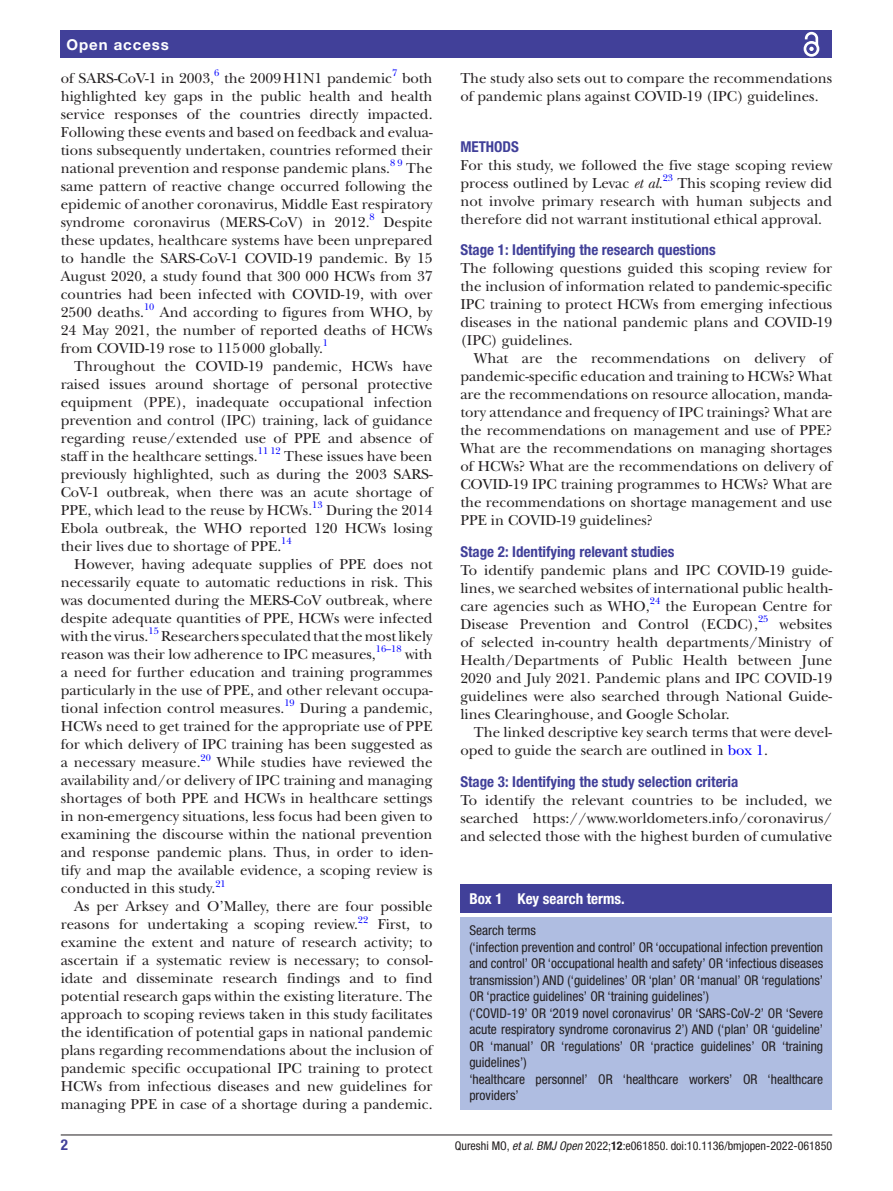
<style>
.page{position:relative;width:893px;height:1191px;background:#fff}
.page>*{position:absolute;margin:0;border:0;box-sizing:border-box;transform-origin:0 0}
.t1{font:15px/18px "New Baskerville";color:#231f20;text-align:justify}
.t2{font:700 condensed 15px "Helvetica Neue LT Std";color:#414099}
.t3{font:700 condensed 15px "Helvetica Neue LT Std";color:#fff}
.t4{font:700 15px "Helvetica Neue LT Std";letter-spacing:.065em;color:#fff}
.t5{font:condensed 13.5px/16.5px "Helvetica Neue LT Std";color:#231f20}
.t6{font:condensed 12px "Helvetica Neue LT Std";color:#231f20}
.t7{font:9.9px "New Baskerville";color:#00f}
.s1{font-style:italic}
.s2{color:#00f}
.s3{font-weight:700}
</style>
<div class="page">
<hr style="left:61px;top:1134px;width:771px;height:1px;background:#231f20">
<div style="left:61px;top:31px;width:771px;height:27px;background:#414099"></div>
<svg style="left:803px;top:31px;width:17px;height:26px"></svg>
<div style="left:460px;top:884px;width:372px;height:28px;background:#414099"></div>
<div style="left:460px;top:916px;width:372px;height:193px;background:#afbde1"></div>
<p class="t4" style="left:66px;top:35px;width:104px">Open access</p>
<p class="t1" style="left:61px;top:69px;width:155px">of SARS-CoV-1 in 2003,</p>
<p class="t7" style="left:214px;top:67px;width:7px">6</p>
<p class="t1" style="left:224px;top:69px;width:170px">the 2009H1N1 pandemic</p>
<p class="t7" style="left:392px;top:67px;width:7px">7</p>
<p class="t1" style="left:61px;top:69px;width:373px;text-indent:341px">both highlighted key gaps in the public health and health service responses of the countries directly impacted.<br>Following these events and based on feedback and evalua&shy;tions subsequently undertaken, countries reformed their national prevention and response pandemic plans.</p>
<p class="t7" style="left:390px;top:157px;width:14px">8 9</p>
<p class="t1" style="left:61px;top:159px;width:373px;text-indent:345px">The same pattern of reactive change occurred following the epidemic of another coronavirus, Middle East respiratory syndrome coronavirus (MERS-CoV) in 2012.</p>
<p class="t7" style="left:370px;top:211px;width:7px">8</p>
<p class="t1" style="left:61px;top:213px;width:373px;text-indent:323px">Despite these updates, healthcare systems have been unprepared to handle the SARS-CoV-1 COVID-19 pandemic. By 15<br>August 2020, a study found that 300 000 HCWs from 37 countries had been infected with COVID-19, with over 2500 deaths.</p>
<p class="t7" style="left:144px;top:301px;width:12px">10</p>
<p class="t1" style="left:61px;top:303px;width:373px;text-indent:99px">And according to figures from WHO, by 24 May 2021, the number of reported deaths of HCWs from COVID-19 rose to 115000 globally.</p>
<p class="t7" style="left:323px;top:337px;width:7px">1</p>
<p class="t1" style="left:61px;top:357px;width:373px;text-indent:14px">Throughout the COVID-19 pandemic, HCWs have raised issues around shortage of personal protective equipment (PPE), inadequate occupational infection prevention and control (IPC) training, lack of guidance regarding reuse/extended use of PPE and absence of staff in the healthcare settings.<sup>11</sup> <sup>12</sup> These issues have been previously highlighted, such as during the 2003 SARS-CoV-1 outbreak, when there was an acute shortage of PPE, which lead to the reuse by HCWs.</p>
<p class="t7" style="left:312px;top:499px;width:12px">13</p>
<p class="t1" style="left:61px;top:501px;width:373px;text-indent:265px">During the 2014<br>Ebola outbreak, the WHO reported 120 HCWs losing their lives due to shortage of PPE.</p>
<p class="t7" style="left:281px;top:535px;width:12px">14</p>
<p class="t1" style="left:61px;top:555px;width:373px;text-indent:14px">However, having adequate supplies of PPE does not necessarily equate to automatic reductions in risk. This was documented during the MERS-CoV outbreak, where despite adequate quantities of PPE, HCWs were infected with the virus.</p>
<p class="t7" style="left:148px;top:625px;width:12px">15</p>
<p class="t1" style="left:61px;top:627px;width:373px;text-indent:100px">Researchers speculated that the most likely reason was their low adherence to IPC measures,</p>
<p class="t7" style="left:376px;top:643px;width:27px">16–18</p>
<p class="t1" style="left:61px;top:645px;width:373px;text-indent:344px">with a need for further education and training programmes particularly in the use of PPE, and other relevant occupa&shy;tional infection control measures.</p>
<p class="t7" style="left:284px;top:697px;width:12px">19</p>
<p class="t1" style="left:61px;top:699px;width:373px;text-indent:239px">During a pandemic, HCWs need to get trained for the appropriate use of PPE for which delivery of IPC training has been suggested as a necessary measure.</p>
<p class="t7" style="left:201px;top:751px;width:12px">20</p>
<p class="t1" style="left:61px;top:753px;width:373px;text-indent:156px">While studies have reviewed the availability and/or delivery of IPC training and managing shortages of both PPE and HCWs in healthcare settings in non-emergency situations, less focus had been given to examining the discourse within the national prevention and response pandemic plans. Thus, in order to iden&shy;tify and map the available evidence, a scoping review is conducted in this study.</p>
<p class="t7" style="left:215px;top:877px;width:12px">21</p>
<p class="t1" style="left:61px;top:897px;width:373px;text-indent:14px">As per Arksey and O’Malley, there are four possible reasons for undertaking a scoping review.</p>
<p class="t7" style="left:358px;top:913px;width:12px">22</p>
<p class="t1" style="left:61px;top:915px;width:373px;text-indent:317px">First, to examine the extent and nature of research activity; to ascertain if a systematic review is necessary; to consol&shy;idate and disseminate research findings and to find potential research gaps within the existing literature. The approach to scoping reviews taken in this study facilitates the identification of potential gaps in national pandemic plans regarding recommendations about the inclusion of pandemic specific occupational IPC training to protect HCWs from infectious diseases and new guidelines for managing PPE in case of a shortage during a pandemic.</p>
<p class="t1" style="left:460px;top:69px;width:373px">The study also sets out to compare the recommendations of pandemic plans against COVID-19 (IPC) guidelines.</p>
<p class="t2" style="left:460px;top:137px;width:60px">METHODS</p>
<p class="t1" style="left:460px;top:156px;width:373px">For this study, we followed the five stage scoping review process outlined by Levac <span class="s1">et al</span>.</p>
<p class="t7" style="left:663px;top:172px;width:12px">23</p>
<p class="t1" style="left:460px;top:174px;width:373px;text-indent:217px">This scoping review did not involve primary research with human subjects and therefore did not warrant institutional ethical approval.</p>
<p class="t2" style="left:460px;top:241px;width:257px">Stage 1: Identifying the research questions</p>
<p class="t1" style="left:460px;top:259px;width:373px">The following questions guided this scoping review for the inclusion of information related to pandemic-specific IPC training to protect HCWs from emerging infectious diseases in the national pandemic plans and COVID-19 (IPC) guidelines.</p>
<p class="t1" style="left:460px;top:349px;width:373px;text-indent:14px">What are the recommendations on delivery of pandemic-specific education and training to HCWs? What are the recommendations on resource allocation, manda&shy;tory attendance and frequency of IPC trainings? What are the recommendations on management and use of PPE?<br>What are the recommendations on managing shortages of HCWs? What are the recommendations on delivery of COVID-19 IPC training programmes to HCWs? What are the recommendations on shortage management and use PPE in COVID-19 guidelines?</p>
<p class="t2" style="left:460px;top:542px;width:216px">Stage 2: Identifying relevant studies</p>
<p class="t1" style="left:460px;top:561px;width:373px">To identify pandemic plans and IPC COVID-19 guide&shy;lines, we searched websites of international public health&shy;care agencies such as WHO,<sup>24</sup> the European Centre for Disease Prevention and Control (ECDC),</p>
<p class="t7" style="left:758px;top:613px;width:12px">25</p>
<p class="t1" style="left:460px;top:615px;width:373px;text-indent:319px">websites of selected in-country health departments/Ministry of Health/Departments of Public Health between June 2020 and July 2021. Pandemic plans and IPC COVID-19 guidelines were also searched through National Guide&shy;lines Clearinghouse, and Google Scholar.</p>
<p class="t1" style="left:460px;top:723px;width:373px;text-indent:14px">The linked descriptive key search terms that were devel&shy;oped to guide the search are outlined in <span class="s2">box 1</span>.</p>
<p class="t2" style="left:460px;top:772px;width:280px">Stage 3: Identifying the study selection criteria</p>
<p class="t1" style="left:460px;top:791px;width:373px">To identify the relevant countries to be included, we searched https://www.worldometers.info/coronavirus/ and selected those with the highest burden of cumulative</p>
<p class="t3" style="left:469px;top:889px;width:157px">Box 1 Key search terms.</p>
<p class="t5" style="left:469px;top:922px;width:355px">Search terms<br>(‘infection prevention and control’ OR ‘occupational infection prevention and control’ OR ‘occupational health and safety’ OR ‘infectious diseases transmission’) AND (‘guidelines’ OR ‘plan’ OR ‘manual’ OR ‘regulations’ OR ‘practice guidelines’ OR ‘training guidelines’)<br>(‘COVID-19’ OR ‘2019 novel coronavirus’ OR ‘SARS-CoV-2’ OR ‘Severe acute respiratory syndrome coronavirus 2’) AND (‘plan’ OR ‘guideline’ OR ‘manual’ OR ‘regulations’ OR ‘practice guidelines’ OR ‘training guidelines’)<br>‘healthcare personnel’ OR ‘healthcare workers’ OR ‘healthcare providers’</p>
<p class="t2" style="left:61px;top:1135px;width:9px">2</p>
<p class="t6" style="left:455px;top:1138px;width:379px">Qureshi MO, <span class="s1">et al</span>. <span class="s1">BMJ Open</span> 2022;<span class="s3">12</span>:e061850. doi:10.1136/bmjopen-2022-061850</p>
</div>
